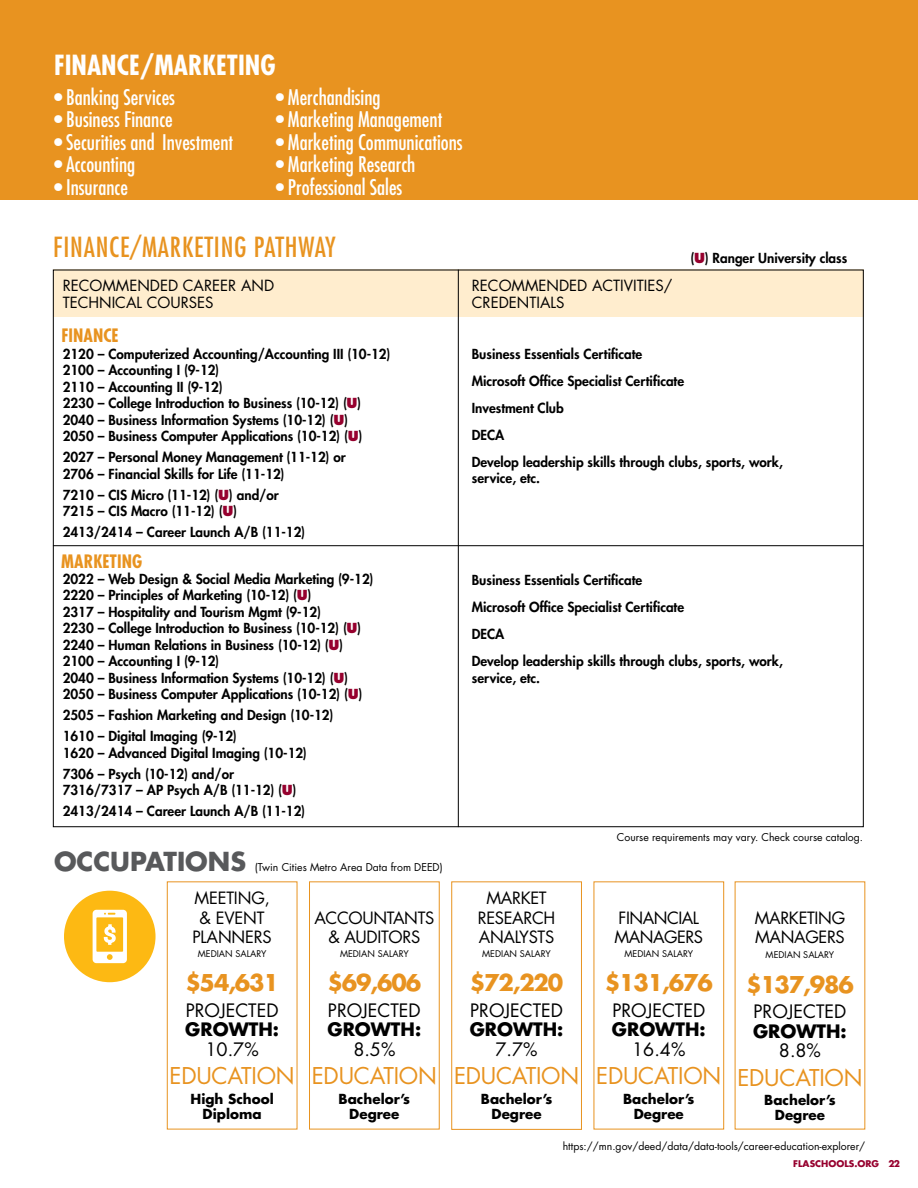
<style>
.page{position:relative;width:918px;height:1188px;background:#fff}
.page>*{position:absolute;margin:0;border:0;box-sizing:border-box;transform-origin:0 0}
.t1{font:condensed 27px "Futura";letter-spacing:.03em;color:#e89320}
.t2{font:700 condensed 27px "Futura";color:#fff}
.t3{font:700 25.5px "Futura";color:#58595b}
.t4{font:22.5px "Futura";letter-spacing:-.01em;color:#e89320}
.t5{font:700 22.5px "Futura";letter-spacing:-.05em;color:#e89320}
.t6{font:condensed 21px "Futura";color:#fff}
.t7{font:18px "Futura";color:#000}
.t8{font:700 18px "Futura";color:#000}
.t9{font:700 condensed 18px "Futura";color:#e89320}
.t10{font:16.5px/19.5px "Futura";letter-spacing:-.02em;color:#000;text-align:center}
.t11{font:15px/16.5px "Futura";color:#000}
.t12{font:800 13.5px/16.5px "Futura";color:#000}
.t13{font:700 13.5px/15px "Futura";color:#000;text-align:center}
.t14{font:10.5px "Futura";color:#000}
.t15{font:9px "Futura";color:#000}
.t16{font:700 9px "Futura";color:#96002e}
.s1{color:#96002e}
</style>
<div class="page">
<div style="left:0;top:0;width:918px;height:200px;background:#e89320"></div>
<svg style="left:53px;top:269px;width:811px;height:558px"></svg>
<hr style="left:458px;top:270px;width:1px;height:557px;background:#000">
<hr style="left:53px;top:545px;width:810px;height:1px;background:#000">
<div style="left:167px;top:881px;width:130px;height:248px;border:1px solid #e89320"></div>
<div style="left:309px;top:881px;width:131px;height:248px;border:1px solid #e89320"></div>
<div style="left:451px;top:881px;width:131px;height:249px;border:1px solid #e89320"></div>
<div style="left:594px;top:881px;width:130px;height:248px;border:1px solid #e89320"></div>
<div style="left:64px;top:891px;width:92px;height:91px;background:#fdb913;border-radius:50%"></div>
<div style="left:93px;top:910px;width:34px;height:53px;background:#fff;border-radius:4px"></div>
<svg style="left:96px;top:913px;width:27px;height:47px"></svg>
<h1 class="t2" style="left:54px;top:48px;width:223px">FINANCE/MARKETING</h1>
<h3 class="t6" style="left:54px;top:84px;width:122px">• Banking Services</h3>
<h3 class="t6" style="left:54px;top:106px;width:120px">• Business Finance</h3>
<h3 class="t6" style="left:54px;top:129px;width:181px">• Securities and Investment</h3>
<h3 class="t6" style="left:54px;top:151px;width:83px">• Accounting</h3>
<h3 class="t6" style="left:54px;top:174px;width:75px">• Insurance</h3>
<h3 class="t6" style="left:276px;top:84px;width:106px">• Merchandising</h3>
<h3 class="t6" style="left:276px;top:106px;width:168px">• Marketing Management</h3>
<h3 class="t6" style="left:276px;top:129px;width:188px">• Marketing Communications</h3>
<h3 class="t6" style="left:276px;top:151px;width:141px">• Marketing Research</h3>
<h3 class="t6" style="left:276px;top:174px;width:128px">• Professional Sales</h3>
<h1 class="t1" style="left:53px;top:230px;width:284px">FINANCE/MARKETING PATHWAY</h1>
<p class="t11" style="left:63px;top:277px;width:213px">RECOMMENDED CAREER AND<br>TECHNICAL COURSES</p>
<p class="t12" style="left:63px;top:345px;width:329px">2120 – Computerized Accounting/Accounting III (10-12)<br>2100 – Accounting I (9-12)<br>2110 – Accounting II (9-12)<br>2230 – College Introduction to Business (10-12) (<span class="s1">U</span>)<br>2040 – Business Information Systems (10-12) (<span class="s1">U</span>)<br>2050 – Business Computer Applications (10-12) (<span class="s1">U</span>)</p>
<p class="t12" style="left:63px;top:449px;width:285px">2027 – Personal Money Management (11-12) or<br>2706 – Financial Skills for Life (11-12)</p>
<p class="t12" style="left:63px;top:486px;width:218px">7210 – CIS Micro (11-12) (<span class="s1">U</span>) and/or<br>7215 – CIS Macro (11-12) (<span class="s1">U</span>)</p>
<p class="t12" style="left:63px;top:524px;width:244px">2413/2414 – Career Launch A/B (11-12)</p>
<p class="t12" style="left:63px;top:570px;width:312px">2022 – Web Design &amp; Social Media Marketing (9-12)<br>2220 – Principles of Marketing (10-12) (<span class="s1">U</span>)<br>2317 – Hospitality and Tourism Mgmt (9-12)<br>2230 – College Introduction to Business (10-12) (<span class="s1">U</span>)<br>2240 – Human Relations in Business (10-12) (<span class="s1">U</span>)<br>2100 – Accounting I (9-12)<br>2040 – Business Information Systems (10-12) (<span class="s1">U</span>)<br>2050 – Business Computer Applications (10-12) (<span class="s1">U</span>)</p>
<p class="t12" style="left:63px;top:704px;width:272px;line-height:21px">2505 – Fashion Marketing and Design (10-12)<br>1610 – Digital Imaging (9-12)</p>
<p class="t12" style="left:63px;top:742px;width:246px;line-height:21px">1620 – Advanced Digital Imaging (10-12)<br>7306 – Psych (10-12) and/or</p>
<p class="t12" style="left:63px;top:779px;width:244px;line-height:21px">7316/7317 – AP Psych A/B (11-12) (<span class="s1">U</span>)<br>2413/2414 – Career Launch A/B (11-12)</p>
<h3 class="t9" style="left:62px;top:324px;width:59px">FINANCE</h3>
<h3 class="t9" style="left:61px;top:550px;width:82px">MARKETING</h3>
<p class="t12" style="left:690px;top:249px;width:158px">(<span class="s1">U</span>) Ranger University class</p>
<p class="t11" style="left:472px;top:277px;width:202px">RECOMMENDED ACTIVITIES/<br>CREDENTIALS</p>
<p class="t12" style="left:472px;top:340px;width:313px;line-height:27px">Business Essentials Certificate<br>Microsoft Office Specialist Certificate<br>Investment Club<br>DECA<br>Develop leadership skills through clubs, sports, work,</p>
<p class="t12" style="left:472px;top:470px;width:70px">service, etc.</p>
<p class="t12" style="left:472px;top:566px;width:313px;line-height:27px">Business Essentials Certificate<br>Microsoft Office Specialist Certificate<br>DECA<br>Develop leadership skills through clubs, sports, work,</p>
<p class="t12" style="left:472px;top:669px;width:70px">service, etc.</p>
<p class="t14" style="left:617px;top:830px;width:248px">Course requirements may vary. Check course catalog.</p>
<h2 class="t3" style="left:54px;top:843px;width:194px">OCCUPATIONS</h2>
<p class="t14" style="left:255px;top:860px;width:189px">(Twin Cities Metro Area Data from DEED)</p>
<p class="t10" style="left:192px;top:888px;width:81px">MEETING, &amp; EVENT<br>PLANNERS</p>
<p class="t15" style="left:198px;top:947px;width:70px">MEDIAN SALARY</p>
<h3 class="t5" style="left:185px;top:967px;width:95px">$54,631</h3>
<h3 class="t7" style="left:186px;top:998px;width:94px">PROJECTED</h3>
<h3 class="t8" style="left:185px;top:1017px;width:95px">GROWTH:</h3>
<h3 class="t7" style="left:206px;top:1037px;width:55px">10.7%</h3>
<h3 class="t4" style="left:170px;top:1060px;width:127px">EDUCATION</h3>
<p class="t13" style="left:190px;top:1091px;width:85px">High School<br>Diploma</p>
<p class="t10" style="left:314px;top:908px;width:121px">ACCOUNTANTS &amp; AUDITORS</p>
<p class="t15" style="left:340px;top:947px;width:70px">MEDIAN SALARY</p>
<h3 class="t5" style="left:328px;top:967px;width:95px">$69,606</h3>
<h3 class="t7" style="left:328px;top:998px;width:94px">PROJECTED</h3>
<h3 class="t8" style="left:328px;top:1017px;width:95px">GROWTH:</h3>
<h3 class="t7" style="left:353px;top:1037px;width:44px">8.5%</h3>
<h3 class="t4" style="left:312px;top:1060px;width:127px">EDUCATION</h3>
<p class="t13" style="left:339px;top:1091px;width:73px">Bachelor’s<br>Degree</p>
<p class="t10" style="left:478px;top:888px;width:79px">MARKET<br>RESEARCH<br>ANALYSTS</p>
<p class="t15" style="left:482px;top:947px;width:70px">MEDIAN SALARY</p>
<h3 class="t5" style="left:470px;top:967px;width:95px">$72,220</h3>
<h3 class="t7" style="left:470px;top:998px;width:94px">PROJECTED</h3>
<h3 class="t8" style="left:470px;top:1017px;width:95px">GROWTH:</h3>
<h3 class="t7" style="left:496px;top:1037px;width:44px">7.7%</h3>
<h3 class="t4" style="left:454px;top:1060px;width:127px">EDUCATION</h3>
<p class="t13" style="left:481px;top:1091px;width:73px">Bachelor’s<br>Degree</p>
<p class="t10" style="left:755px;top:908px;width:92px;text-align:left">MARKETING<br>MANAGERS</p>
<p class="t15" style="left:766px;top:949px;width:70px">MEDIAN SALARY</p>
<h3 class="t5" style="left:746px;top:969px;width:109px">$137,986</h3>
<h3 class="t7" style="left:754px;top:999px;width:94px">PROJECTED</h3>
<h3 class="t8" style="left:753px;top:1018px;width:95px">GROWTH:</h3>
<h3 class="t7" style="left:779px;top:1038px;width:44px">8.8%</h3>
<h3 class="t4" style="left:737px;top:1062px;width:127px">EDUCATION</h3>
<p class="t13" style="left:764px;top:1092px;width:73px">Bachelor’s<br>Degree</p>
<p class="t14" style="left:563px;top:1139px;width:304px">https://mn.gov/deed/data/data-tools/career-education-explorer/</p>
<p class="t10" style="left:615px;top:908px;width:90px;text-align:left">FINANCIAL<br>MANAGERS</p>
<p class="t15" style="left:624px;top:947px;width:70px">MEDIAN SALARY</p>
<h3 class="t5" style="left:605px;top:967px;width:109px">$131,676</h3>
<h3 class="t7" style="left:612px;top:998px;width:94px">PROJECTED</h3>
<h3 class="t8" style="left:612px;top:1017px;width:95px">GROWTH:</h3>
<h3 class="t7" style="left:632px;top:1037px;width:55px">16.4%</h3>
<h3 class="t4" style="left:596px;top:1060px;width:127px">EDUCATION</h3>
<p class="t13" style="left:623px;top:1091px;width:73px">Bachelor’s<br>Degree</p>
<p class="t16" style="left:793px;top:1157px;width:108px">FLASCHOOLS.ORG 22</p>
</div>
